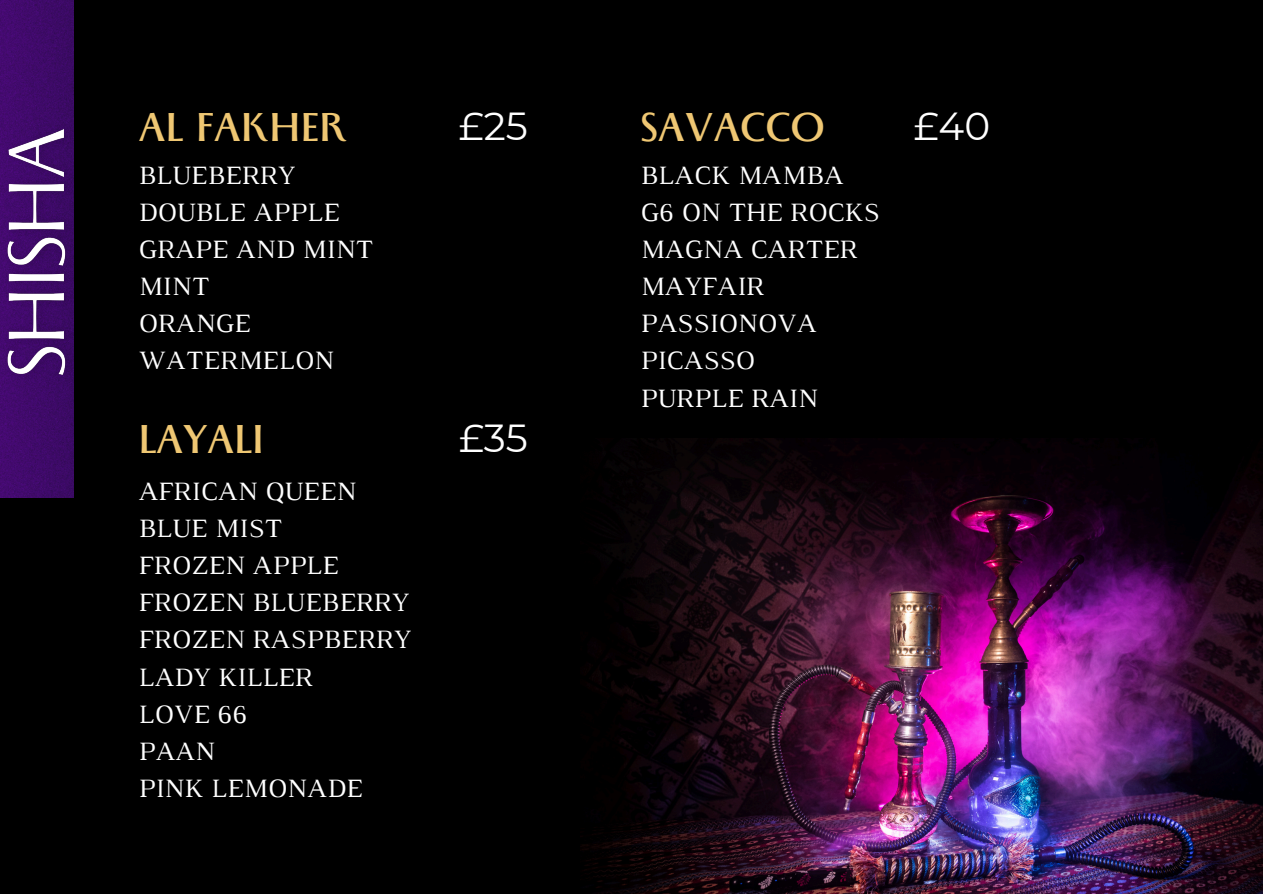
<style>
.page{position:relative;width:1263px;height:894px;background:#fff}
.page>*{position:absolute;margin:0;border:0;box-sizing:border-box;transform-origin:0 0}
.t1{font:700 45px "Monterchi";color:#efc773}
.t2{font:39px "Montserrat";color:#fff}
.t3{font:27px "Luthier";color:#fff}
</style>
<div class="page">
<div style="left:0;top:0;width:1263px;height:893px;background:#000"></div>
<img style="left:0;top:0;width:74px;height:498px">
<img style="left:580px;top:439px;width:683px;height:454px">
<img style="left:0;top:117px;width:74px;height:270px">
<p class="t1" style="left:138px;top:105px;width:210px">AL FAKHER</p>
<p class="t2" style="left:459px;top:102px;width:71px">£25</p>
<h3 class="t3" style="left:138px;top:165px;width:158px">BLUEBERRY</h3>
<h2 class="t3" style="left:138px;top:202px;width:203px">DOUBLE APPLE</h2>
<p class="t3" style="left:138px;top:239px;width:236px">GRAPE AND MINT</p>
<p class="t3" style="left:138px;top:276px;width:72px">MINT</p>
<p class="t3" style="left:138px;top:313px;width:114px">ORANGE</p>
<p class="t3" style="left:138px;top:350px;width:197px">WATERMELON</p>
<p class="t1" style="left:138px;top:417px;width:127px">LAYALI</p>
<p class="t2" style="left:459px;top:414px;width:70px">£35</p>
<p class="t3" style="left:138px;top:481px;width:219px">AFRICAN QUEEN</p>
<p class="t3" style="left:138px;top:518px;width:145px">BLUE MIST</p>
<p class="t3" style="left:138px;top:555px;width:202px">FROZEN APPLE</p>
<p class="t3" style="left:138px;top:592px;width:272px">FROZEN BLUEBERRY</p>
<p class="t3" style="left:138px;top:629px;width:274px">FROZEN RASPBERRY</p>
<h2 class="t3" style="left:138px;top:666px;width:176px">LADY KILLER</h2>
<h3 class="t3" style="left:138px;top:704px;width:110px">LOVE 66</h3>
<p class="t3" style="left:138px;top:741px;width:78px">PAAN</p>
<p class="t3" style="left:138px;top:778px;width:226px">PINK LEMONADE</p>
<p class="t1" style="left:640px;top:105px;width:186px">SAVACCO</p>
<p class="t2" style="left:914px;top:102px;width:78px">£40</p>
<p class="t3" style="left:640px;top:165px;width:205px">BLACK MAMBA</p>
<h2 class="t3" style="left:640px;top:202px;width:241px">G6 ON THE ROCKS</h2>
<h3 class="t3" style="left:640px;top:239px;width:219px">MAGNA CARTER</h3>
<p class="t3" style="left:640px;top:276px;width:125px">MAYFAIR</p>
<p class="t3" style="left:640px;top:313px;width:178px">PASSIONOVA</p>
<p class="t3" style="left:640px;top:350px;width:116px">PICASSO</p>
<p class="t3" style="left:640px;top:388px;width:179px">PURPLE RAIN</p>
</div>
